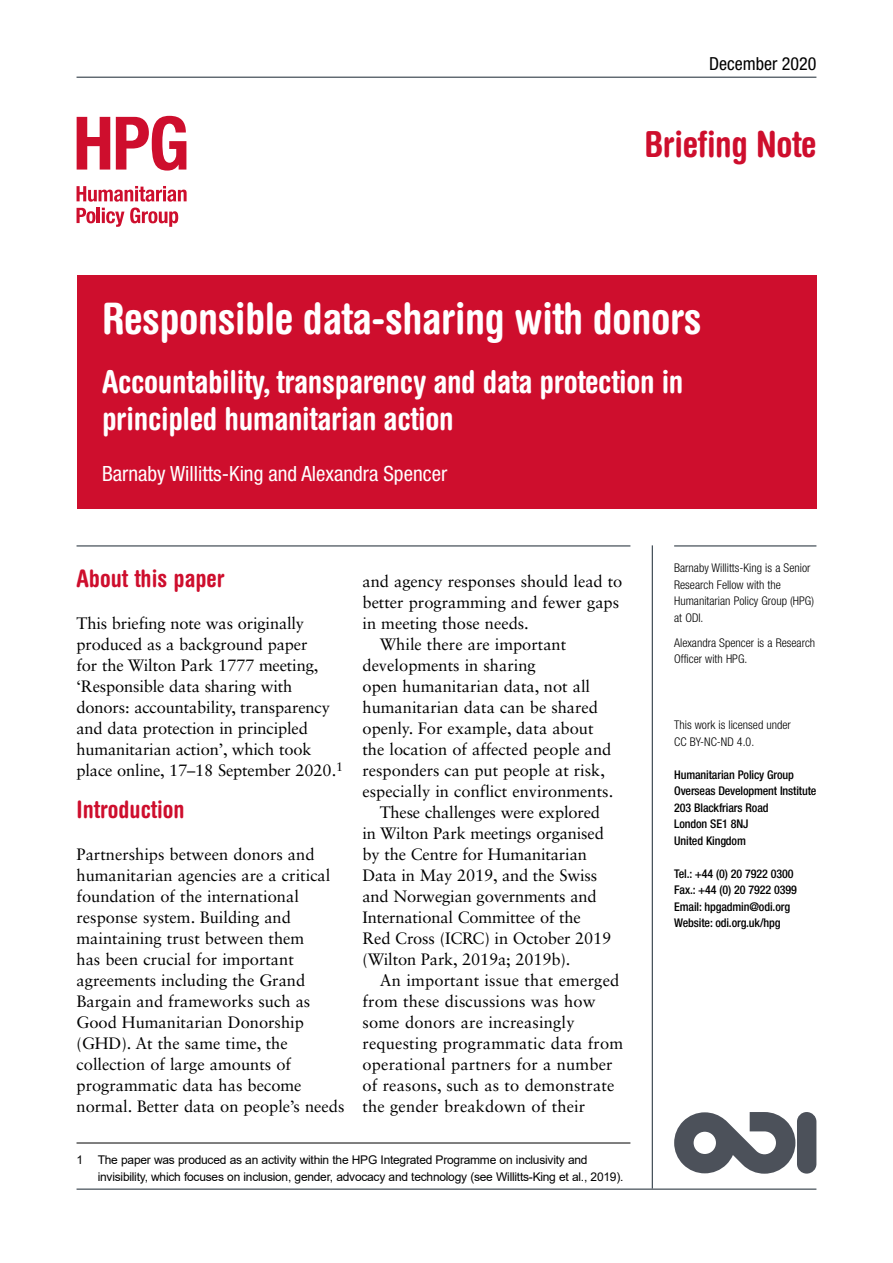
<style>
.page{position:relative;width:893px;height:1263px;background:#fff}
.page>*{position:absolute;margin:0;border:0;box-sizing:border-box;transform-origin:0 0}
.t1{font:700 condensed 43.5px "Helvetica Rounded LT Std";letter-spacing:-.01em;color:#fff}
.t2{font:700 condensed 36px "Helvetica Rounded LT Std";letter-spacing:-.01em;color:#ce0e2d}
.t3{font:700 condensed 31.5px/37.5px "Helvetica Rounded LT Std";letter-spacing:-.01em;color:#fff}
.t4{font:700 condensed 24px "Helvetica Rounded LT Std";color:#ce0e2d}
.t5{font:condensed 21px "Helvetica Neue LT Std";color:#fff}
.t6{font:condensed 18px "Helvetica Neue LT Std";color:#000}
.t7{font:16.5px/21px "Sabon LT Std";color:#000}
.t8{font:500 condensed 12px/16.5px "Helvetica Neue LT Std";letter-spacing:-.01em;color:#000}
.t9{font:12px/16.5px "Arial";letter-spacing:-.02em;color:#000}
.t10{font:300 condensed 12px/16.5px "Helvetica Neue LT Std";color:#000}
</style>
<div class="page">
<svg style="left:77px;top:117px;width:33px;height:53px"></svg>
<svg style="left:116px;top:116px;width:70px;height:55px"></svg>
<svg style="left:77px;top:186px;width:110px;height:16px"></svg>
<svg style="left:77px;top:208px;width:18px;height:15px"></svg>
<hr style="left:97px;top:208px;width:3px;height:15px;background:#ce0e2d">
<svg style="left:102px;top:208px;width:22px;height:19px"></svg>
<svg style="left:130px;top:208px;width:48px;height:19px"></svg>
<svg style="left:674px;top:1112px;width:121px;height:62px"></svg>
<div style="left:797px;top:1112px;width:19px;height:61px;background:#4c515a;border-radius:10px"></div>
<hr style="left:77px;top:1188px;width:739px;height:2px;background:#323e48">
<hr style="left:652px;top:545px;width:1px;height:643px;background:#323e48">
<hr style="left:674px;top:545px;width:142px;height:1px;background:#323e48">
<hr style="left:77px;top:545px;width:553px;height:1px;background:#323e48">
<hr style="left:77px;top:77px;width:739px;height:1px;background:#323e48">
<div style="left:77px;top:275px;width:739px;height:234px;background:#ce0e2d"></div>
<hr style="left:77px;top:1143px;width:553px;height:1px;background:#000">
<p class="t6" style="left:709px;top:53px;width:109px">December 2020</p>
<h2 class="t2" style="left:644px;top:123px;width:173px">Briefing Note</h2>
<h1 class="t1" style="left:102px;top:292px;width:601px">Responsible data-sharing with donors</h1>
<h3 class="t3" style="left:102px;top:362px;width:583px">Accountability, transparency and data protection in principled humanitarian action</h3>
<p class="t5" style="left:102px;top:462px;width:347px">Barnaby Willitts-King and Alexandra Spencer</p>
<h3 class="t4" style="left:77px;top:563px;width:150px">About this paper</h3>
<p class="t7" style="left:77px;top:612px;width:268px">This briefing note was originally produced as a background paper<br>for the Wilton Park 1777 meeting, ‘Responsible data sharing with donors: accountability, transparency and data protection in principled humanitarian action’, which took place online, 17–18 September 2020.<sup>1</sup></p>
<h3 class="t4" style="left:77px;top:794px;width:110px">Introduction</h3>
<p class="t7" style="left:77px;top:843px;width:269px">Partnerships between donors and humanitarian agencies are a critical foundation of the international response system. Building and maintaining trust between them<br>has been crucial for important agreements including the Grand<br>Bargain and frameworks such as<br>Good Humanitarian Donorship (GHD). At the same time, the collection of large amounts of programmatic data has become normal. Better data on people’s needs</p>
<p class="t7" style="left:362px;top:570px;width:261px">and agency responses should lead to</p>
<p class="t7" style="left:362px;top:591px;width:258px">better programming and fewer gaps</p>
<p class="t7" style="left:362px;top:612px;width:168px">in meeting those needs.</p>
<p class="t7" style="left:380px;top:633px;width:188px">While there are important</p>
<p class="t7" style="left:362px;top:654px;width:175px">developments in sharing</p>
<p class="t7" style="left:362px;top:675px;width:229px">open humanitarian data, not all</p>
<p class="t7" style="left:362px;top:696px;width:237px">humanitarian data can be shared</p>
<p class="t7" style="left:362px;top:717px;width:233px">openly. For example, data about</p>
<p class="t7" style="left:362px;top:738px;width:250px">the location of affected people and</p>
<p class="t7" style="left:362px;top:759px;width:244px">responders can put people at risk,</p>
<p class="t7" style="left:362px;top:780px;width:252px">especially in conflict environments.</p>
<p class="t7" style="left:380px;top:801px;width:222px">These challenges were explored</p>
<p class="t7" style="left:362px;top:822px;width:243px">in Wilton Park meetings organised</p>
<p class="t7" style="left:362px;top:843px;width:226px">by the Centre for Humanitarian</p>
<p class="t7" style="left:362px;top:864px;width:236px">Data in May 2019, and the Swiss</p>
<p class="t7" style="left:362px;top:885px;width:236px">and Norwegian governments and</p>
<p class="t7" style="left:362px;top:906px;width:220px">International Committee of the</p>
<p class="t7" style="left:362px;top:927px;width:250px">Red Cross (ICRC) in October 2019</p>
<p class="t7" style="left:362px;top:948px;width:209px">(Wilton Park, 2019a; 2019b).</p>
<p class="t7" style="left:380px;top:969px;width:241px">An important issue that emerged</p>
<p class="t7" style="left:362px;top:990px;width:235px">from these discussions was how</p>
<p class="t7" style="left:362px;top:1011px;width:214px">some donors are increasingly</p>
<p class="t7" style="left:362px;top:1032px;width:262px">requesting programmatic data from</p>
<p class="t7" style="left:362px;top:1053px;width:252px">operational partners for a number</p>
<p class="t7" style="left:362px;top:1074px;width:253px">of reasons, such as to demonstrate</p>
<p class="t7" style="left:362px;top:1095px;width:224px">the gender breakdown of their</p>
<p class="t9" style="left:98px;top:1152px;width:527px;text-indent:-21px">1 The paper was produced as an activity within the HPG Integrated Programme on inclusivity and invisibility, which focuses on inclusion, gender, advocacy and technology (see Willitts-King et al., 2019).</p>
<p class="t10" style="left:674px;top:559px;width:141px">Barnaby Willitts-King is a Senior<br>Research Fellow with the<br>Humanitarian Policy Group (HPG) at ODI.</p>
<p class="t10" style="left:674px;top:634px;width:143px">Alexandra Spencer is a Research<br>Officer with HPG.</p>
<p class="t10" style="left:674px;top:717px;width:118px">This work is licensed under<br>CC BY-NC-ND 4.0.</p>
<p class="t8" style="left:674px;top:766px;width:144px">Humanitarian Policy Group<br>Overseas Development Institute<br>203 Blackfriars Road<br>London SE1 8NJ<br>United Kingdom</p>
<p class="t8" style="left:674px;top:865px;width:124px">Tel.: +44 (0) 20 7922 0300<br>Fax.: +44 (0) 20 7922 0399<br>Email: hpgadmin@odi.org<br>Website: odi.org.uk/hpg</p>
</div>
